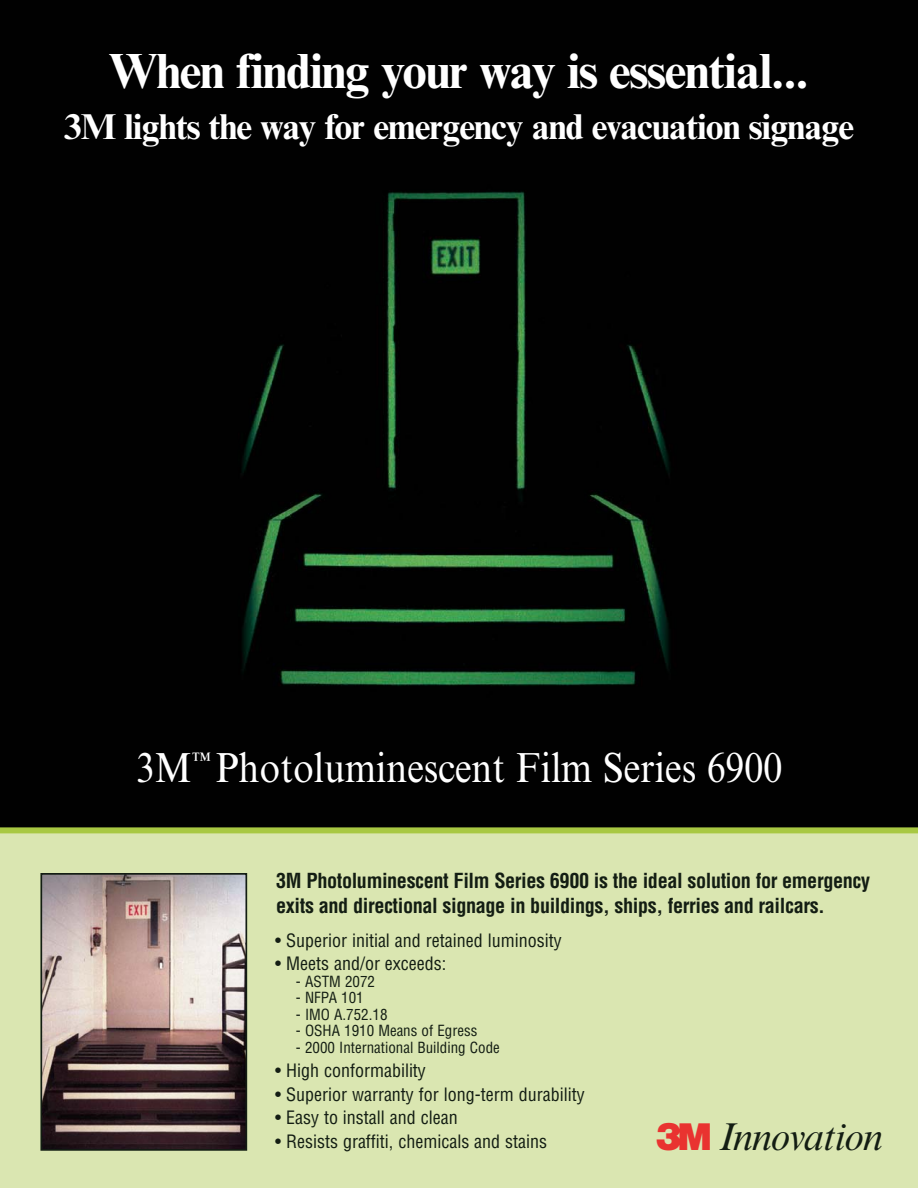
<style>
.page{position:relative;width:918px;height:1188px;background:#fff}
.page>*{position:absolute;margin:0;border:0;box-sizing:border-box;transform-origin:0 0}
.t1{font:700 49.5px "Times New Roman MT Std";letter-spacing:-.025em;color:#fff}
.t2{font:42px "Times New Roman MT Std";color:#fff;scale:.9 1}
.t3{font:italic 39.45px "Times New Roman MT Std";letter-spacing:-.025em;color:#131d13}
.t4{font:700 36px "Times New Roman MT Std";letter-spacing:-.025em;color:#fff}
.t5{font:700 condensed 20.25px/25.5px "Helvetica LT Std";letter-spacing:-.02em;color:#131d13}
.t6{font:condensed 18px "Helvetica LT Std";color:#131d13}
.t7{font:condensed 15px "Helvetica LT Std";color:#131d13}
.s1{font-family:"Logo 3 Mtt";font-style:normal;color:#e93330}
</style>
<div class="page">
<div style="left:0;top:54px;width:918px;height:1134px;background:#dae6b1"></div>
<div style="left:0;top:0;width:918px;height:827px;background:#010101"></div>
<div style="left:0;top:827px;width:918px;height:6px;background:#a8c842"></div>
<img style="left:43px;top:876px;width:201px;height:272px">
<div style="left:40px;top:873px;width:207px;height:278px;border:2px solid #131d13"></div>
<h1 class="t1" style="left:109px;top:53px;width:701px">When finding your way is essential...</h1>
<h3 class="t4" style="left:64px;top:113px;width:792px">3M lights the way for emergency and evacuation signage</h3>
<h2 class="t2" style="left:136px;top:752px;width:720px">3M<sup>™</sup> Photoluminescent Film Series 6900</h2>
<p class="t5" style="left:276px;top:870px;width:595px">3M Photoluminescent Film Series 6900 is the ideal solution for emergency exits and directional signage in buildings, ships, ferries and railcars.</p>
<p class="t6" style="left:275px;top:934px;width:288px">• Superior initial and retained luminosity</p>
<p class="t6" style="left:275px;top:958px;width:173px">• Meets and/or exceeds:</p>
<p class="t7" style="left:296px;top:976px;width:81px">- ASTM 2072</p>
<p class="t7" style="left:296px;top:993px;width:69px">- NFPA 101</p>
<p class="t7" style="left:296px;top:1009px;width:93px">- IMO A.752.18</p>
<p class="t7" style="left:296px;top:1026px;width:183px">- OSHA 1910 Means of Egress</p>
<p class="t7" style="left:296px;top:1042px;width:205px">- 2000 International Building Code</p>
<p class="t6" style="left:275px;top:1064px;width:152px">• High conformability</p>
<p class="t6" style="left:275px;top:1088px;width:311px">• Superior warranty for long-term durability</p>
<p class="t6" style="left:275px;top:1112px;width:184px">• Easy to install and clean</p>
<p class="t6" style="left:275px;top:1135px;width:274px">• Resists graffiti, chemicals and stains</p>
<h3 class="t3" style="left:657px;top:1122px;width:228px"><span class="s1">3</span>Innovation</h3>
</div>
